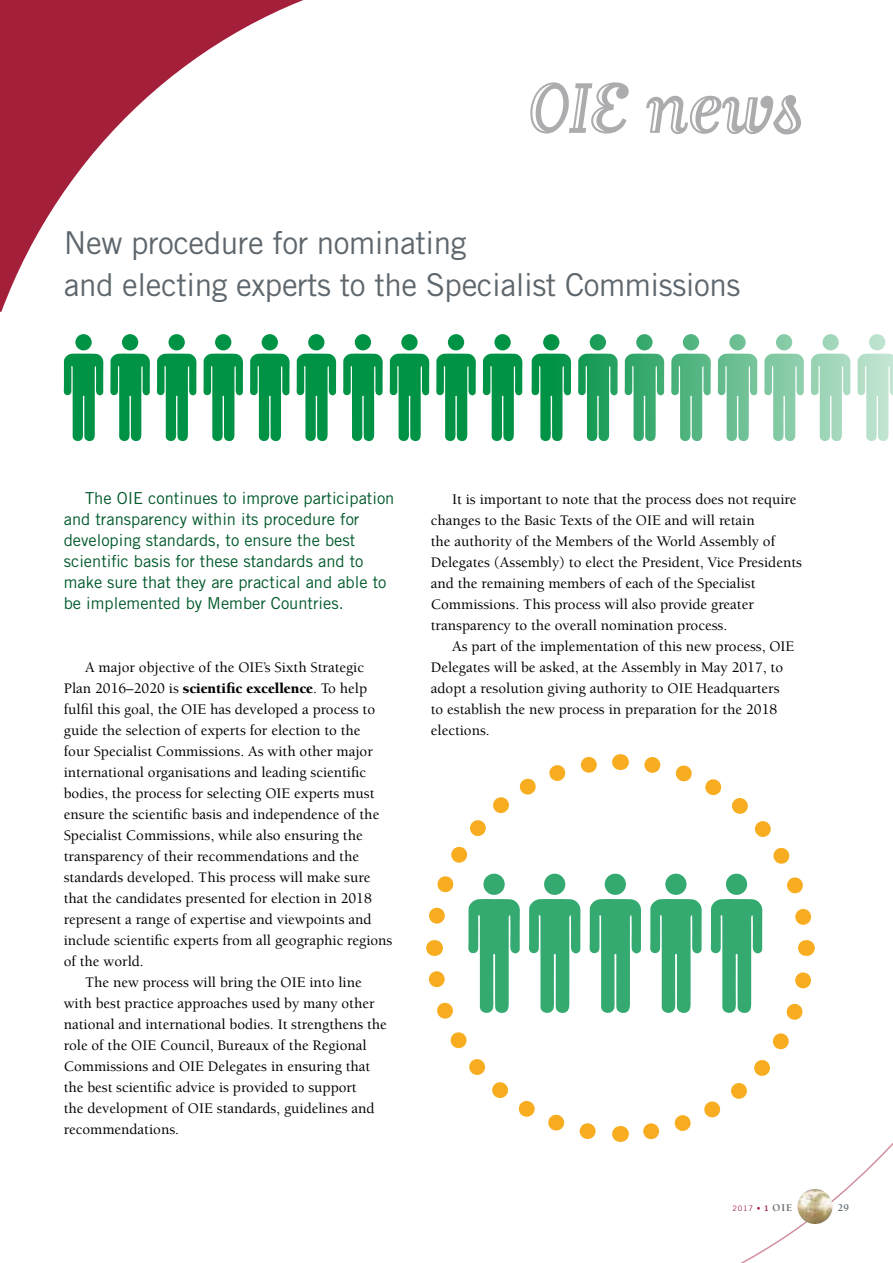
<style>
.page{position:relative;width:893px;height:1263px;background:#fff}
.page>*{position:absolute;margin:0;border:0;box-sizing:border-box;transform-origin:0 0}
.t1{font:84px "Matrix Inline Script";letter-spacing:-.03em;color:#acabae}
.t2{font:31.5px/42.8px "Trade Gothic LT Std";letter-spacing:-.015em;color:#5e676d}
.t3{font:16.5px/21px "Trade Gothic LT Std";color:#00592a}
.t4{font:500 15px/21px "Berkeley";color:#000}
.t5{font:700 10.5px "Berkeley";color:#5e676d}
.t6{font:7.5px "Trade Gothic LT Std";color:#a41f3a}
.s1{font-weight:900}
.s2{font-family:"Trade Gothic LT Std Bd 2"}
.s3{font-family:"Berkeley";font-weight:700;font-size:10.5px;color:#5e676d}
</style>
<div class="page">
<svg style="left:0;top:0;width:304px;height:312px"></svg>
<div style="left:75px;top:334px;width:17px;height:16px;background:#009245;border-radius:50%"></div>
<svg style="left:64px;top:353px;width:39px;height:88px"></svg>
<div style="left:122px;top:334px;width:16px;height:16px;background:#009245;border-radius:50%"></div>
<svg style="left:110px;top:353px;width:40px;height:88px"></svg>
<div style="left:169px;top:334px;width:16px;height:16px;background:#009245;border-radius:50%"></div>
<svg style="left:157px;top:353px;width:40px;height:88px"></svg>
<div style="left:215px;top:334px;width:16px;height:16px;background:#009245;border-radius:50%"></div>
<svg style="left:203px;top:353px;width:40px;height:88px"></svg>
<div style="left:262px;top:334px;width:16px;height:16px;background:#009245;border-radius:50%"></div>
<svg style="left:250px;top:353px;width:40px;height:88px"></svg>
<div style="left:308px;top:334px;width:16px;height:16px;background:#009245;border-radius:50%"></div>
<svg style="left:296px;top:353px;width:40px;height:88px"></svg>
<div style="left:355px;top:334px;width:16px;height:16px;background:#009245;border-radius:50%"></div>
<svg style="left:343px;top:353px;width:40px;height:88px"></svg>
<div style="left:401px;top:334px;width:17px;height:16px;background:#009245;border-radius:50%"></div>
<svg style="left:389px;top:353px;width:40px;height:88px"></svg>
<div style="left:448px;top:334px;width:16px;height:16px;background:#009245;border-radius:50%"></div>
<svg style="left:436px;top:353px;width:40px;height:88px"></svg>
<div style="left:494px;top:334px;width:17px;height:16px;background:#009245;border-radius:50%"></div>
<svg style="left:483px;top:353px;width:39px;height:88px"></svg>
<div style="left:543px;top:334px;width:16px;height:16px;background:#009245;border-radius:50%"></div>
<svg style="left:531px;top:353px;width:40px;height:88px"></svg>
<div style="left:590px;top:334px;width:16px;height:16px;background:#1c9d59;border-radius:50%"></div>
<svg style="left:578px;top:353px;width:40px;height:88px"></svg>
<svg style="left:636px;top:334px;width:17px;height:16px"></svg>
<svg style="left:624px;top:353px;width:40px;height:88px"></svg>
<div style="left:683px;top:334px;width:16px;height:16px;background:#52b580;border-radius:50%"></div>
<svg style="left:671px;top:353px;width:40px;height:88px"></svg>
<svg style="left:729px;top:334px;width:17px;height:16px"></svg>
<svg style="left:717px;top:353px;width:40px;height:88px"></svg>
<div style="left:776px;top:334px;width:16px;height:16px;background:#86cba6;border-radius:50%"></div>
<svg style="left:764px;top:353px;width:40px;height:88px"></svg>
<svg style="left:822px;top:334px;width:17px;height:16px"></svg>
<svg style="left:811px;top:353px;width:39px;height:88px"></svg>
<div style="left:869px;top:334px;width:16px;height:16px;background:#bce2ce;border-radius:50%"></div>
<svg style="left:857px;top:353px;width:36px;height:88px"></svg>
<svg style="left:426px;top:754px;width:467px;height:509px"></svg>
<img style="left:797px;top:1189px;width:36px;height:35px;border-radius:18px">
<h1 class="t1" style="left:526px;top:66px;width:279px">OIE news</h1>
<h2 class="t2" style="left:64px;top:221px;width:678px">New procedure for nominating<br>and electing experts to the Specialist Commissions</h2>
<p class="t3" style="left:64px;top:487px;width:332px;text-indent:21px">The OIE continues to improve participation and transparency within its procedure for developing standards, to ensure the best scientific basis for these standards and to make sure that they are practical and able to be implemented by Member Countries.</p>
<p class="t4" style="left:85px;top:657px;width:281px">A major objective of the OIE’s Sixth Strategic</p>
<p class="t4" style="left:64px;top:678px;width:305px">Plan 2016–2020 is <span class="s1">scientific excellence</span>. To help</p>
<p class="t4" style="left:64px;top:699px;width:313px">fulfil this goal, the OIE has developed a process to</p>
<p class="t4" style="left:64px;top:720px;width:298px">guide the selection of experts for election to the</p>
<p class="t4" style="left:64px;top:741px;width:311px">four Specialist Commissions. As with other major</p>
<p class="t4" style="left:64px;top:762px;width:304px">international organisations and leading scientific</p>
<p class="t4" style="left:64px;top:783px;width:312px">bodies, the process for selecting OIE experts must</p>
<p class="t4" style="left:64px;top:804px;width:317px">ensure the scientific basis and independence of the</p>
<p class="t4" style="left:64px;top:825px;width:300px">Specialist Commissions, while also ensuring the</p>
<p class="t4" style="left:64px;top:846px;width:297px">transparency of their recommendations and the</p>
<p class="t4" style="left:64px;top:867px;width:308px">standards developed. This process will make sure</p>
<p class="t4" style="left:64px;top:888px;width:310px">that the candidates presented for election in 2018</p>
<p class="t4" style="left:64px;top:909px;width:309px">represent a range of expertise and viewpoints and</p>
<p class="t4" style="left:64px;top:930px;width:330px">include scientific experts from all geographic regions</p>
<p class="t4" style="left:64px;top:951px;width:81px">of the world.</p>
<p class="t4" style="left:85px;top:972px;width:278px">The new process will bring the OIE into line</p>
<p class="t4" style="left:64px;top:993px;width:312px">with best practice approaches used by many other</p>
<p class="t4" style="left:64px;top:1014px;width:325px">national and international bodies. It strengthens the</p>
<p class="t4" style="left:64px;top:1035px;width:304px">role of the OIE Council, Bureaux of the Regional</p>
<p class="t4" style="left:64px;top:1056px;width:308px">Commissions and OIE Delegates in ensuring that</p>
<p class="t4" style="left:64px;top:1077px;width:294px">the best scientific advice is provided to support</p>
<p class="t4" style="left:64px;top:1098px;width:312px">the development of OIE standards, guidelines and</p>
<p class="t4" style="left:64px;top:1119px;width:117px">recommendations.</p>
<p class="t4" style="left:431px;top:489px;width:372px;text-indent:21px">It is important to note that the process does not require changes to the Basic Texts of the OIE and will retain<br>the authority of the Members of the World Assembly of Delegates (Assembly) to elect the President, Vice Presidents and the remaining members of each of the Specialist Commissions. This process will also provide greater transparency to the overall nomination process.</p>
<p class="t4" style="left:431px;top:636px;width:365px;text-indent:21px">As part of the implementation of this new process, OIE Delegates will be asked, at the Assembly in May 2017, to adopt a resolution giving authority to OIE Headquarters to establish the new process in preparation for the 2018 elections.</p>
<p class="t6" style="left:732px;top:1204px;width:62px">2017 • <span class="s2">1</span> <span class="s3">OIE</span></p>
<p class="t5" style="left:838px;top:1202px;width:13px">29</p>
</div>
